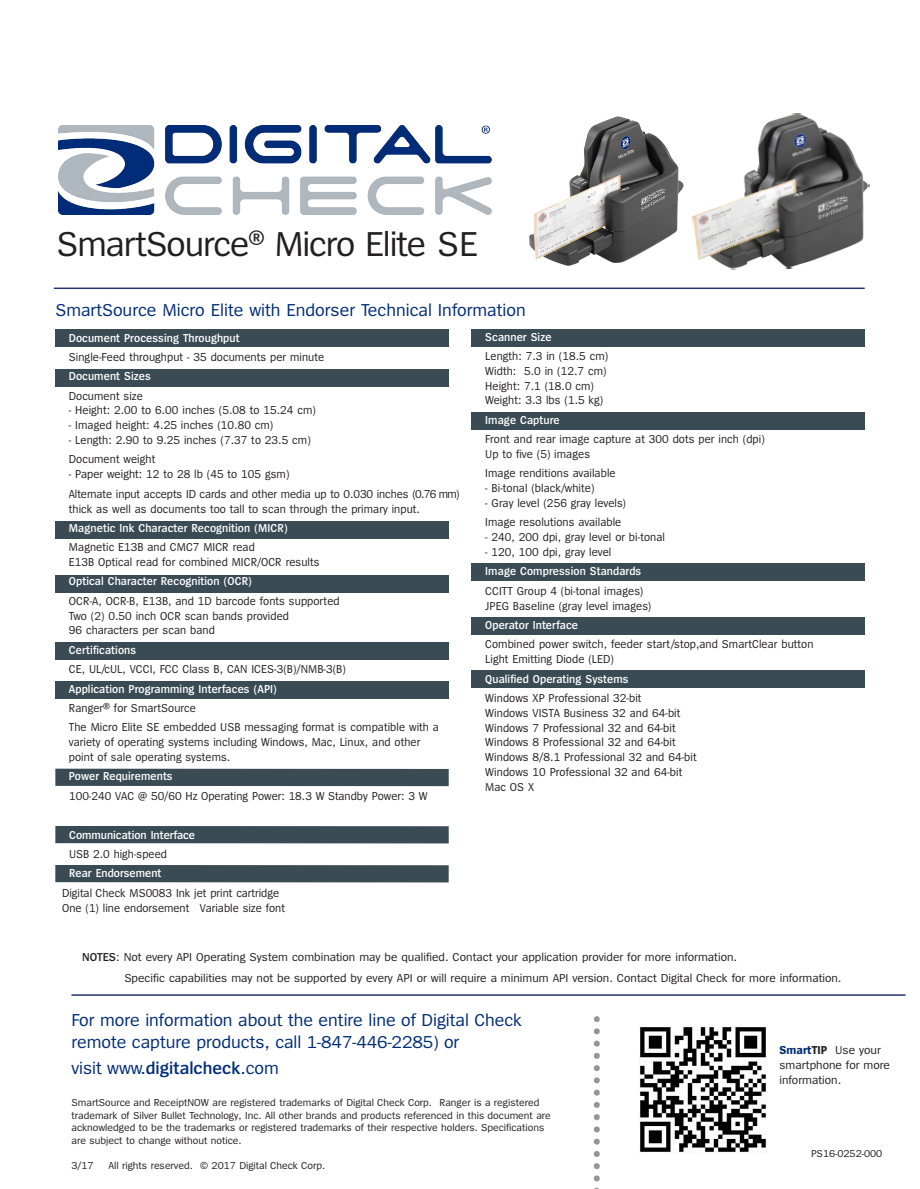
<style>
.page{position:relative;width:920px;height:1189px;background:#fff}
.page>*{position:absolute;margin:0;border:0;box-sizing:border-box;transform-origin:0 0}
.t1{font:36px "Spiegel";letter-spacing:-.03em;color:#231f20}
.t2{font:18px/21.6px "Spiegel";color:#002c77}
.t3{font:12px/14.9px "Spiegel";letter-spacing:.005em;color:#231f20;scale:.95 1}
.t4{font:600 12px "Spiegel";letter-spacing:.005em;color:#fff;scale:.95 1}
.t5{font:12px/15px "Spiegel";letter-spacing:.005em;color:#231f20}
.t6{font:10.5px/12.6px "Spiegel";color:#231f20}
.s1{font-size:27px}
.s2{font-weight:600}
.s3{font-weight:700;color:#002c77}
.s4{font-weight:700}
</style>
<div class="page">
<div style="left:55px;top:865px;width:393px;height:17px;background:#3a4b54"></div>
<img style="left:692px;top:113px;width:177px;height:157px">
<hr style="left:54px;top:287px;width:810px;height:2px;background:#233471">
<div style="left:55px;top:826px;width:393px;height:17px;background:#3a4b54"></div>
<div style="left:55px;top:329px;width:393px;height:17px;background:#3a4b54"></div>
<div style="left:55px;top:369px;width:393px;height:18px;background:#3a4b54"></div>
<div style="left:55px;top:521px;width:393px;height:17px;background:#3a4b54"></div>
<div style="left:55px;top:575px;width:393px;height:17px;background:#3a4b54"></div>
<div style="left:55px;top:642px;width:393px;height:17px;background:#3a4b54"></div>
<div style="left:55px;top:681px;width:393px;height:18px;background:#3a4b54"></div>
<div style="left:55px;top:768px;width:393px;height:18px;background:#3a4b54"></div>
<div style="left:471px;top:329px;width:393px;height:17px;background:#3a4b54"></div>
<div style="left:471px;top:412px;width:393px;height:17px;background:#3a4b54"></div>
<div style="left:470px;top:563px;width:393px;height:17px;background:#3a4b54"></div>
<div style="left:470px;top:617px;width:393px;height:17px;background:#3a4b54"></div>
<div style="left:470px;top:670px;width:393px;height:17px;background:#3a4b54"></div>
<img style="left:58px;top:125px;width:433px;height:89px">
<hr style="left:71px;top:994px;width:834px;height:2px;background:#233471">
<svg style="left:593px;top:1016px;width:6px;height:173px"></svg>
<img style="left:638px;top:1025px;width:129px;height:129px">
<img style="left:529px;top:116px;width:154px;height:150px">
<h1 class="t1" style="left:56px;top:226px;width:422px">SmartSource<span class="s1">®</span> Micro Elite SE</h1>
<h2 class="t2" style="left:55px;top:300px;width:471px">SmartSource Micro Elite with Endorser Technical Information</h2>
<p class="t4" style="left:69px;top:333px;width:181px">Document Processing Throughput</p>
<p class="t3" style="left:69px;top:350px;width:270px">Single-Feed throughput - 35 documents per minute</p>
<p class="t4" style="left:69px;top:372px;width:88px">Document Sizes</p>
<p class="t3" style="left:69px;top:388px;width:79px">Document size</p>
<p class="t3" style="left:69px;top:403px;width:261px">- Height: 2.00 to 6.00 inches (5.08 to 15.24 cm)</p>
<p class="t3" style="left:69px;top:418px;width:217px">- Imaged height: 4.25 inches (10.80 cm)</p>
<p class="t3" style="left:69px;top:431px;width:256px;line-height:19.4px">- Length: 2.90 to 9.25 inches (7.37 to 23.5 cm)<br>Document weight</p>
<p class="t3" style="left:69px;top:465px;width:412px;line-height:19.4px">- Paper weight: 12 to 28 lb (45 to 105 gsm)<br>Alternate input accepts ID cards and other media up to 0.030 inches (0.76 mm)</p>
<p class="t3" style="left:69px;top:501px;width:371px">thick as well as documents too tall to scan through the primary input.</p>
<p class="t4" style="left:69px;top:523px;width:232px">Magnetic Ink Character Recognition (MICR)</p>
<p class="t3" style="left:69px;top:540px;width:265px">Magnetic E13B and CMC7 MICR read<br>E13B Optical read for combined MICR/OCR results</p>
<p class="t4" style="left:69px;top:577px;width:194px">Optical Character Recognition (OCR)</p>
<p class="t3" style="left:69px;top:594px;width:286px">OCR-A, OCR-B, E13B, and 1D barcode fonts supported<br>Two (2) 0.50 inch OCR scan bands provided<br>96 characters per scan band</p>
<p class="t4" style="left:69px;top:645px;width:72px">Certifications</p>
<p class="t3" style="left:69px;top:662px;width:293px">CE, UL/cUL, VCCI, FCC Class B, CAN ICES-3(B)/NMB-3(B)</p>
<p class="t4" style="left:69px;top:684px;width:220px">Application Programming Interfaces (API)</p>
<p class="t3" style="left:69px;top:698px;width:391px;line-height:19.4px">Ranger® for SmartSource<br>The Micro Elite SE embedded USB messaging format is compatible with a</p>
<p class="t3" style="left:69px;top:735px;width:371px">variety of operating systems including Windows, Mac, Linux, and other point of sale operating systems.</p>
<p class="t4" style="left:69px;top:772px;width:111px">Power Requirements</p>
<p class="t3" style="left:69px;top:789px;width:379px">100-240 VAC @ 50/60 Hz Operating Power: 18.3 W Standby Power: 3 W</p>
<p class="t4" style="left:69px;top:830px;width:134px">Communication Interface</p>
<p class="t3" style="left:69px;top:847px;width:104px">USB 2.0 high-speed</p>
<p class="t4" style="left:69px;top:869px;width:99px">Rear Endorsement</p>
<p class="t3" style="left:62px;top:885px;width:236px">Digital Check MS0083 Ink jet print cartridge<br>One (1) line endorsement Variable size font</p>
<p class="t4" style="left:485px;top:332px;width:71px">Scanner Size</p>
<p class="t3" style="left:485px;top:349px;width:131px">Length: 7.3 in (18.5 cm)<br>Width: 5.0 in (12.7 cm)<br>Height: 7.1 (18.0 cm)<br>Weight: 3.3 lbs (1.5 kg)</p>
<p class="t4" style="left:485px;top:415px;width:80px">Image Capture</p>
<p class="t3" style="left:485px;top:432px;width:295px">Front and rear image capture at 300 dots per inch (dpi)<br>Up to five (5) images</p>
<p class="t3" style="left:485px;top:466px;width:139px">Image renditions available</p>
<p class="t3" style="left:485px;top:481px;width:116px">- Bi-tonal (black/white)</p>
<p class="t3" style="left:485px;top:494px;width:149px;line-height:19.4px">- Gray level (256 gray levels)<br>Image resolutions available</p>
<p class="t3" style="left:485px;top:530px;width:190px">- 240, 200 dpi, gray level or bi-tonal</p>
<p class="t3" style="left:485px;top:545px;width:134px">- 120, 100 dpi, gray level</p>
<p class="t4" style="left:485px;top:567px;width:166px">Image Compression Standards</p>
<p class="t3" style="left:485px;top:584px;width:176px">CCITT Group 4 (bi-tonal images)<br>JPEG Baseline (gray level images)</p>
<p class="t4" style="left:485px;top:621px;width:99px">Operator Interface</p>
<p class="t3" style="left:485px;top:637px;width:347px">Combined power switch, feeder start/stop,and SmartClear button<br>Light Emitting Diode (LED)</p>
<p class="t4" style="left:485px;top:674px;width:152px">Qualified Operating Systems</p>
<p class="t3" style="left:485px;top:691px;width:224px">Windows XP Professional 32-bit<br>Windows VISTA Business 32 and 64-bit<br>Windows 7 Professional 32 and 64-bit<br>Windows 8 Professional 32 and 64-bit<br>Windows 8/8.1 Professional 32 and 64-bit<br>Windows 10 Professional 32 and 64-bit<br>Mac OS X</p>
<p class="t5" style="left:124px;top:946px;width:718px;line-height:21.8px;text-indent:-42px"><span class="s2">NOTES</span>: Not every API Operating System combination may be qualified. Contact your application provider for more information.<br>Specific capabilities may not be supported by every API or will require a minimum API version. Contact Digital Check for more information.</p>
<h2 class="t2" style="left:71px;top:1010px;width:452px">For more information about the entire line of Digital Check remote capture products, call 1-847-446-2285) or</h2>
<h2 class="t2" style="left:71px;top:1058px;width:209px">visit www.<span class="s2">digitalcheck</span>.com</h2>
<p class="t6" style="left:71px;top:1096px;width:480px">SmartSource and ReceiptNOW are registered trademarks of Digital Check Corp. Ranger is a registered trademark of Silver Bullet Technology, Inc. All other brands and products referenced in this document are acknowledged to be the trademarks or registered trademarks of their respective holders. Specifications are subject to change without notice.</p>
<p class="t6" style="left:71px;top:1159px;width:24px">3/17</p>
<p class="t6" style="left:108px;top:1159px;width:218px">All rights reserved. © 2017 Digital Check Corp.</p>
<p class="t5" style="left:779px;top:1042px;width:112px"><span class="s3">Smart</span><span class="s4">TIP</span> Use your smartphone for more information.</p>
<p class="t6" style="left:810px;top:1147px;width:73px">PS16-0252-000</p>
</div>
